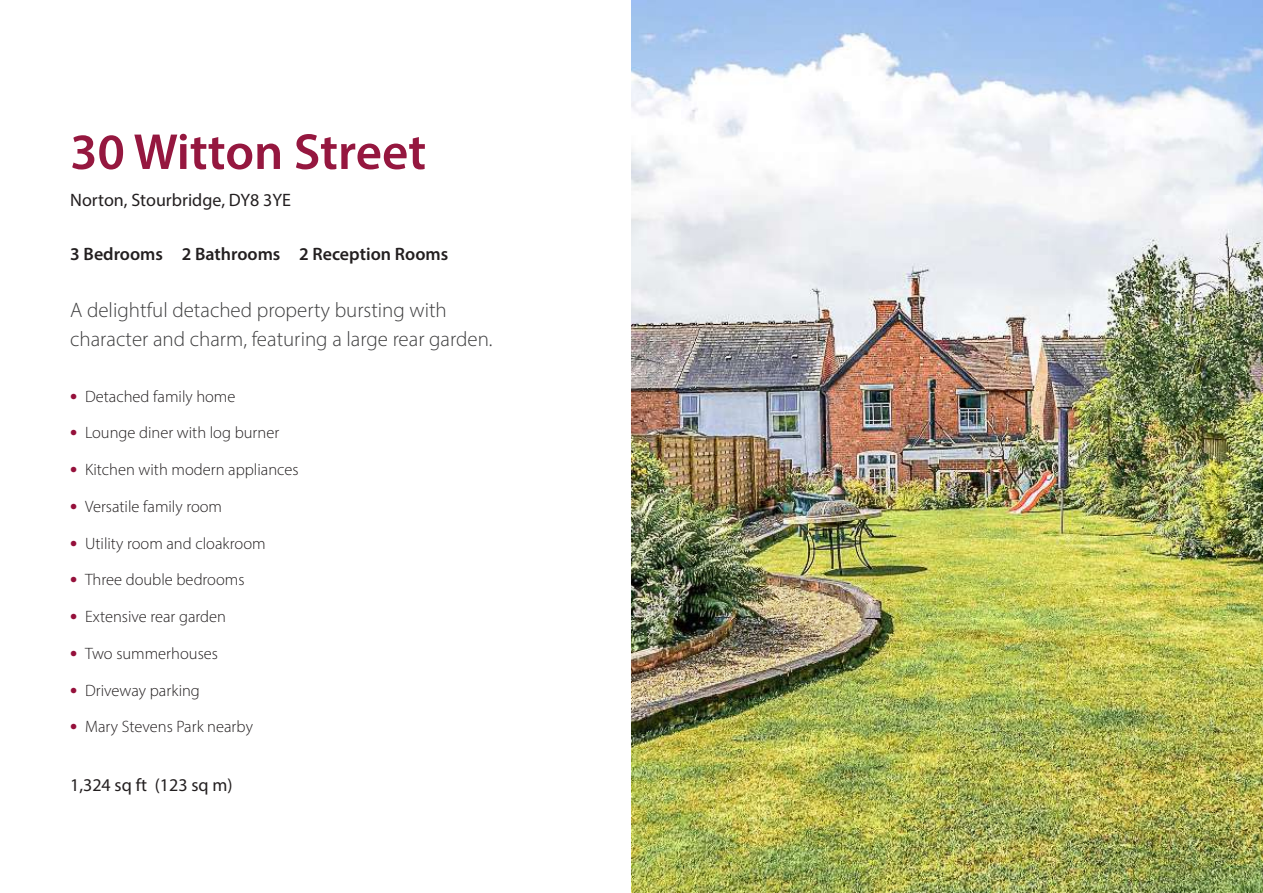
<style>
.page{position:relative;width:1263px;height:893px;background:#fff}
.page>*{position:absolute;margin:0;border:0;box-sizing:border-box;transform-origin:0 0}
.t1{font:600 51px "Myriad Pro";color:#95173f}
.t2{font:300 21px/28.5px "Myriad Pro";color:#3e3e3f}
.t3{font:18px "Myriad Pro";color:#231f20}
.t4{font:600 18px "Myriad Pro";color:#231f20}
.t5{font:300 16.5px "Myriad Pro";color:#231f20}
.s1{font-weight:700;font-size:21px;color:#95103b}
</style>
<div class="page">
<img style="left:631px;top:0;width:632px;height:893px">
<h1 class="t1" style="left:70px;top:119px;width:358px">30 Witton Street</h1>
<p class="t3" style="left:70px;top:189px;width:222px">Norton, Stourbridge, DY8 3YE</p>
<p class="t4" style="left:70px;top:242px;width:380px">3 Bedrooms 2 Bathrooms 2 Reception Rooms</p>
<p class="t2" style="left:70px;top:296px;width:424px">A delightful detached property bursting with character and charm, featuring a large rear garden.</p>
<p class="t5" style="left:70px;top:386px;width:167px"><span class="s1">•</span> Detached family home</p>
<p class="t5" style="left:70px;top:423px;width:211px"><span class="s1">•</span> Lounge diner with log burner</p>
<p class="t5" style="left:70px;top:460px;width:230px"><span class="s1">•</span> Kitchen with modern appliances</p>
<p class="t5" style="left:70px;top:496px;width:153px"><span class="s1">•</span> Versatile family room</p>
<p class="t5" style="left:70px;top:533px;width:197px"><span class="s1">•</span> Utility room and cloakroom</p>
<p class="t5" style="left:70px;top:570px;width:176px"><span class="s1">•</span> Three double bedrooms</p>
<p class="t5" style="left:70px;top:607px;width:157px"><span class="s1">•</span> Extensive rear garden</p>
<p class="t5" style="left:70px;top:643px;width:149px"><span class="s1">•</span> Two summerhouses</p>
<p class="t5" style="left:70px;top:680px;width:131px"><span class="s1">•</span> Driveway parking</p>
<p class="t5" style="left:70px;top:717px;width:184px"><span class="s1">•</span> Mary Stevens Park nearby</p>
<p class="t3" style="left:70px;top:773px;width:164px">1,324 sq ft (123 sq m)</p>
</div>
